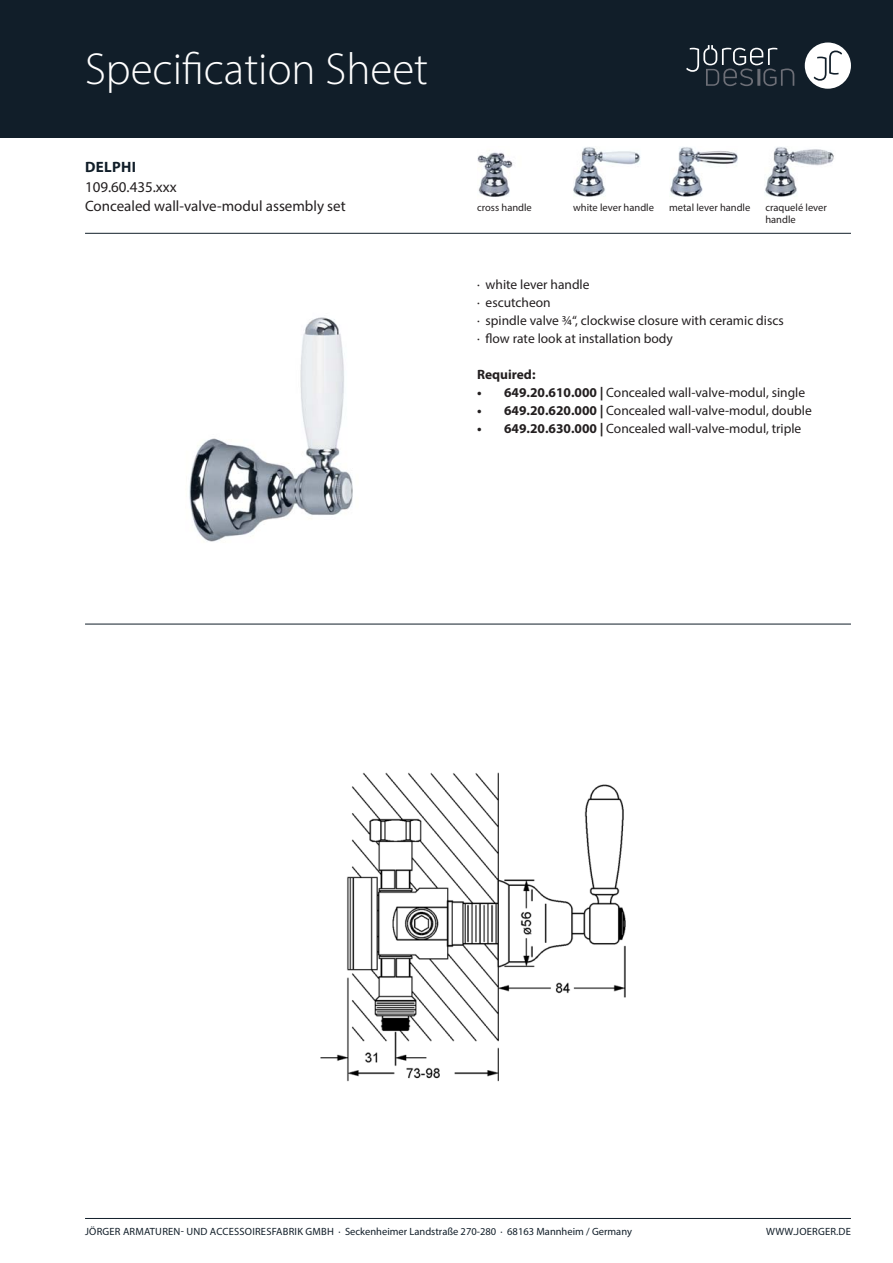
<style>
.page{position:relative;width:893px;height:1263px;background:#fff}
.page>*{position:absolute;margin:0;border:0;box-sizing:border-box;transform-origin:0 0}
.t1{font:300 45px "Myriad Pro";color:#fff}
.t2{font:15px "Myriad Pro";color:#231f20}
.t3{font:700 15px "Myriad Pro";letter-spacing:.02em;color:#111e29}
.t4{font:13.5px/18px "Myriad Pro";color:#231f20}
.t5{font:700 13.5px "Myriad Pro";color:#231f20}
.t6{font:10.5px "Myriad Pro";letter-spacing:.005em;color:#111e29}
.t7{font:10.5px/12px "Myriad Pro";color:#231f20}
.s1{font-weight:700}
</style>
<div class="page">
<div style="left:0;top:0;width:893px;height:138px;background:#111e29"></div>
<div style="left:805px;top:43px;width:46px;height:46px;background:#fff;border-radius:50%"></div>
<svg style="left:814px;top:51px;width:28px;height:30px"></svg>
<svg style="left:686px;top:45px;width:108px;height:41px"></svg>
<hr style="left:85px;top:1218px;width:766px;height:1px;background:#111e29">
<hr style="left:85px;top:233px;width:766px;height:1px;background:#111e29">
<hr style="left:85px;top:624px;width:766px;height:1px;background:#111e29">
<img style="left:189px;top:317px;width:164px;height:225px">
<img style="left:320px;top:772px;width:306px;height:310px">
<img style="left:477px;top:150px;width:36px;height:47px">
<img style="left:573px;top:147px;width:68px;height:50px">
<img style="left:670px;top:147px;width:68px;height:50px">
<img style="left:765px;top:147px;width:69px;height:50px">
<h1 class="t1" style="left:85px;top:52px;width:345px">Specification Sheet</h1>
<p class="t3" style="left:85px;top:161px;width:52px">DELPHI</p>
<p class="t2" style="left:85px;top:200px;width:262px">Concealed wall-valve-modul assembly set</p>
<p class="t2" style="left:85px;top:181px;width:93px">109.60.435.xxx</p>
<p class="t7" style="left:477px;top:203px;width:56px">cross handle</p>
<p class="t7" style="left:573px;top:203px;width:82px">white lever handle</p>
<p class="t7" style="left:669px;top:203px;width:83px">metal lever handle</p>
<p class="t7" style="left:765px;top:203px;width:63px">craquelé lever handle</p>
<p class="t4" style="left:477px;top:277px;width:308px">· white lever handle<br>· escutcheon<br>· spindle valve ¾“, clockwise closure with ceramic discs · flow rate look at installation body</p>
<p class="t5" style="left:477px;top:369px;width:60px">Required:</p>
<p class="t4" style="left:477px;top:385px;width:330px"><span class="s1">• 649.20.610.000 |</span> Concealed wall-valve-modul, single</p>
<p class="t4" style="left:477px;top:403px;width:336px"><span class="s1">• 649.20.620.000 |</span> Concealed wall-valve-modul, double</p>
<p class="t4" style="left:477px;top:421px;width:326px"><span class="s1">• 649.20.630.000 |</span> Concealed wall-valve-modul, triple</p>
<p class="t6" style="left:85px;top:1228px;width:548px">JÖRGER ARMATUREN- UND ACCESSOIRESFABRIK GMBH · Seckenheimer Landstraße 270-280 · 68163 Mannheim / Germany</p>
<p class="t6" style="left:766px;top:1228px;width:86px">WWW.JOERGER.DE</p>
</div>
